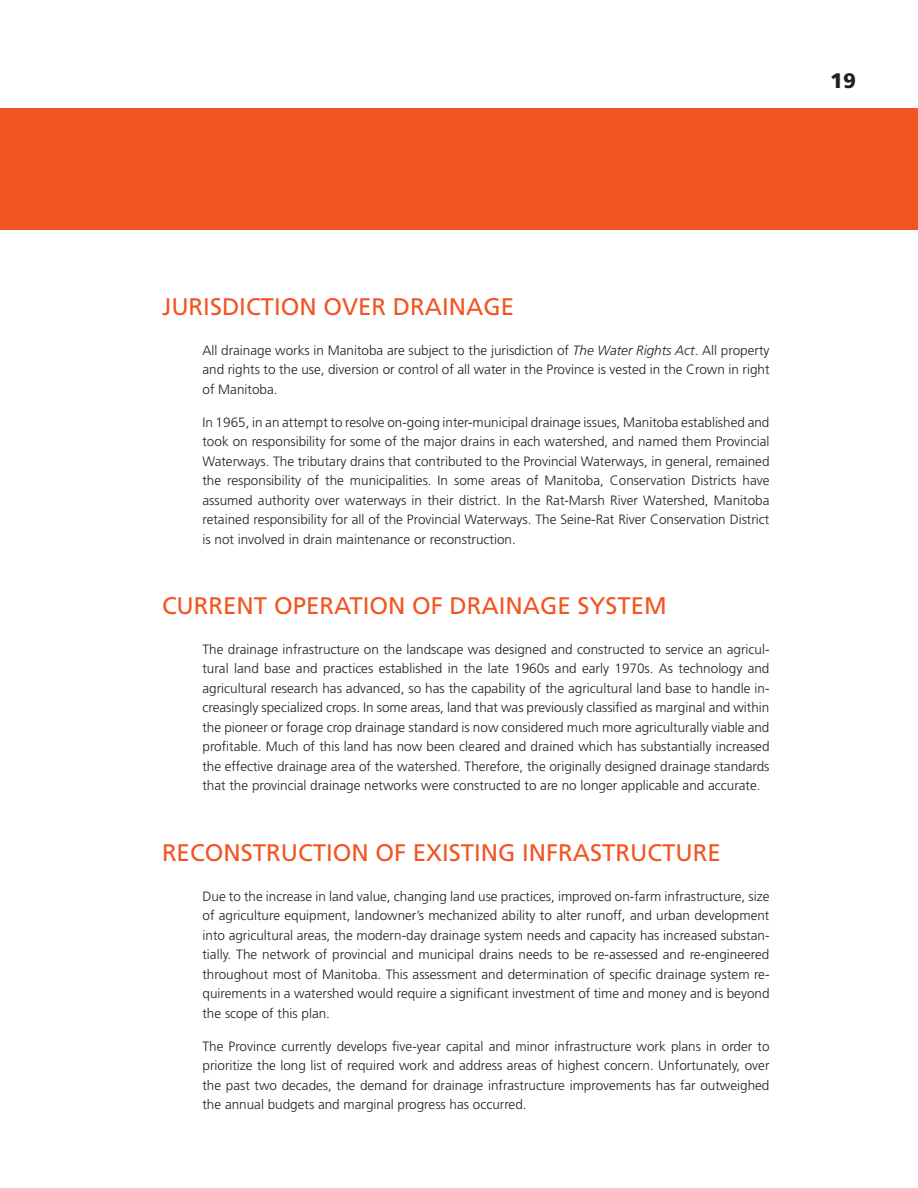
<style>
.page{position:relative;width:918px;height:1188px;background:#fff}
.page>*{position:absolute;margin:0;border:0;box-sizing:border-box;transform-origin:0 0}
.Subhead_-_Goal_2{font:24px "Frutiger";color:#f15522}
.t1{font:900 21px "Frutiger";color:#231f20}
.t2{font:300 13.5px/19.5px "Frutiger";color:#231f20;text-align:justify}
.s1{font-style:italic}
</style>
<div class="page">
<div style="left:0;top:108px;width:918px;height:122px;background:#f15522"></div>
<h2 class="t1" style="left:830px;top:68px;width:27px">19</h2>
<p class="Subhead_-_Goal_2" style="left:162px;top:293px;width:354px">JURISDICTION OVER DRAINAGE</p>
<p class="t2" style="left:202px;top:341px;width:569px">All drainage works in Manitoba are subject to the jurisdiction of <span class="s1">The Water Rights Act</span>. All property and rights to the use, diversion or control of all water in the Province is vested in the Crown in right of Manitoba.</p>
<p class="t2" style="left:202px;top:413px;width:569px">In 1965, in an attempt to resolve on-going inter-municipal drainage issues, Manitoba established and took on responsibility for some of the major drains in each watershed, and named them Provincial Waterways. The tributary drains that contributed to the Provincial Waterways, in general, remained the responsibility of the municipalities. In some areas of Manitoba, Conservation Districts have assumed authority over waterways in their district. In the Rat-Marsh River Watershed, Manitoba retained responsibility for all of the Provincial Waterways. The Seine-Rat River Conservation District is not involved in drain maintenance or reconstruction.</p>
<p class="Subhead_-_Goal_2" style="left:162px;top:592px;width:506px">CURRENT OPERATION OF DRAINAGE SYSTEM</p>
<p class="t2" style="left:202px;top:640px;width:569px">The drainage infrastructure on the landscape was designed and constructed to service an agricul&shy;tural land base and practices established in the late 1960s and early 1970s. As technology and agricultural research has advanced, so has the capability of the agricultural land base to handle in&shy;creasingly specialized crops. In some areas, land that was previously classified as marginal and within the pioneer or forage crop drainage standard is now considered much more agriculturally viable and profitable. Much of this land has now been cleared and drained which has substantially increased the effective drainage area of the watershed. Therefore, the originally designed drainage standards that the provincial drainage networks were constructed to are no longer applicable and accurate.</p>
<p class="Subhead_-_Goal_2" style="left:162px;top:839px;width:560px">RECONSTRUCTION OF EXISTING INFRASTRUCTURE</p>
<p class="t2" style="left:202px;top:887px;width:569px">Due to the increase in land value, changing land use practices, improved on-farm infrastructure, size of agriculture equipment, landowner’s mechanized ability to alter runoff, and urban development into agricultural areas, the modern-day drainage system needs and capacity has increased substan&shy;tially. The network of provincial and municipal drains needs to be re-assessed and re-engineered throughout most of Manitoba. This assessment and determination of specific drainage system re&shy;quirements in a watershed would require a significant investment of time and money and is beyond the scope of this plan.</p>
<p class="t2" style="left:202px;top:1036px;width:569px">The Province currently develops five-year capital and minor infrastructure work plans in order to prioritize the long list of required work and address areas of highest concern. Unfortunately, over the past two decades, the demand for drainage infrastructure improvements has far outweighed the annual budgets and marginal progress has occurred.</p>
</div>
